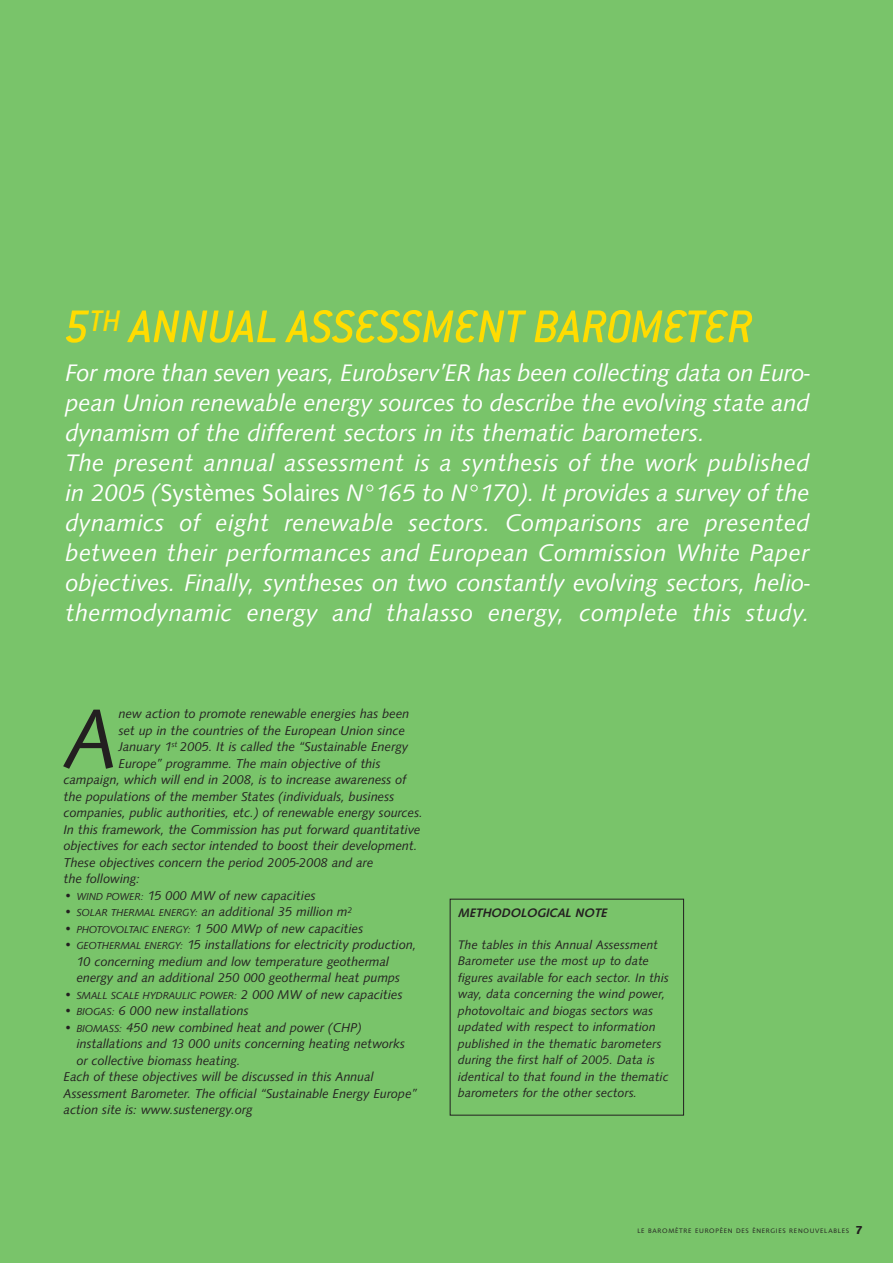
<style>
.page{position:relative;width:893px;height:1263px;background:#79c46a}
.page>*{position:absolute;margin:0;border:0;box-sizing:border-box;transform-origin:0 0}
.t1{font:italic 87.45px "Syntax";color:#231f20}
.t2{font:italic 500 50.25px "Conduit ITC";color:#ffdc01}
.t3{font:italic 24.75px/30px "Syntax";color:#fff}
.t4{font:italic 13.2px/16.5px "Syntax";color:#231f20}
.t5{font:italic 12.75px/16.5px "Syntax";letter-spacing:.005em;color:#231f20}
.t6{font:italic 700 12.75px "Syntax";color:#231f20}
.t7{font:italic 10.5px "Syntax";color:#231f20}
.t8{font:6.75px "Syntax";letter-spacing:.11em;color:#231f20}
.s1{font-style:normal}
.s2{font-size:10.5px}
.s3{font-size:13.2px}
.s4{font-family:"Syntax H";font-weight:800;font-size:12px}
</style>
<div class="page">
<div style="left:450px;top:899px;width:234px;height:216px;border:1px solid #231f20"></div>
<h2 class="t2" style="left:64px;top:309px;width:690px">5<sup>TH</sup> ANNUAL ASSESSMENT BAROMETER</h2>
<p class="t3" style="left:65px;top:359px;width:746px">For more than seven years, Eurobserv’ER has been collecting data on Euro&shy;pean Union renewable energy sources to describe the evolving state and dynamism of the different sectors in its thematic barometers.<br>The present annual assessment is a synthesis of the work published in 2005 (<span class="s1">Systèmes Solaires</span> N°165 to N°170). It provides a survey of the dynamics of eight renewable sectors. Comparisons are presented between their performances and European Commission White Paper objectives. Finally, syntheses on two constantly evolving sectors, helio&shy;thermodynamic energy and thalasso energy, complete this study.</p>
<h1 class="t1" style="left:65px;top:703px;width:53px">A</h1>
<p class="t4" style="left:119px;top:707px;width:292px">new action to promote renewable energies has been</p>
<p class="t4" style="left:119px;top:723px;width:288px">set up in the countries of the European Union since</p>
<p class="t4" style="left:119px;top:740px;width:291px">January 1<sup>st</sup> 2005. It is called the “Sustainable Energy</p>
<p class="t4" style="left:119px;top:756px;width:263px">Europe” programme. The main objective of this</p>
<p class="t4" style="left:64px;top:773px;width:344px">campaign, which will end in 2008, is to increase awareness of</p>
<p class="t4" style="left:64px;top:789px;width:332px">the populations of the member States (individuals, business</p>
<p class="t4" style="left:64px;top:806px;width:360px">companies, public authorities, etc.) of renewable energy sources.</p>
<p class="t4" style="left:64px;top:822px;width:358px">In this framework, the Commission has put forward quantitative</p>
<p class="t4" style="left:64px;top:839px;width:355px">objectives for each sector intended to boost their development.</p>
<p class="t4" style="left:64px;top:855px;width:311px">These objectives concern the period 2005-2008 and are</p>
<p class="t4" style="left:64px;top:872px;width:78px">the following:</p>
<p class="t4" style="left:64px;top:888px;width:253px">• <span class="s2">WIND POWER:</span> 15 000 MW of new capacities</p>
<p class="t4" style="left:64px;top:905px;width:290px">• <span class="s2">SOLAR THERMAL ENERGY:</span> an additional 35 million m<sup>2</sup></p>
<p class="t4" style="left:64px;top:921px;width:301px">• <span class="s2">PHOTOVOLTAIC ENERGY:</span> 1 500 MWp of new capacities</p>
<p class="t4" style="left:76px;top:938px;width:341px;text-indent:-13px">• <span class="s2">GEOTHERMAL ENERGY:</span> 15 installations for electricity production,<br>10 concerning medium and low temperature geothermal energy and an additional 250 000 geothermal heat pumps</p>
<p class="t7" style="left:64px;top:991px;width:340px"><span class="s3">•</span> SMALL SCALE HYDRAULIC POWER: <span class="s3">2 000 MW of new capacities</span></p>
<p class="t4" style="left:64px;top:1004px;width:186px">• <span class="s2">BIOGAS:</span> 6 000 new installations</p>
<p class="t4" style="left:64px;top:1020px;width:300px">• <span class="s2">BIOMASS:</span> 450 new combined heat and power (CHP)</p>
<p class="t4" style="left:76px;top:1037px;width:330px">installations and 13 000 units concerning heating networks</p>
<p class="t4" style="left:76px;top:1053px;width:166px">or collective biomass heating.</p>
<p class="t4" style="left:64px;top:1070px;width:311px">Each of these objectives will be discussed in this Annual</p>
<p class="t4" style="left:64px;top:1086px;width:355px">Assessment Barometer. The official “Sustainable Energy Europe”</p>
<p class="t4" style="left:64px;top:1103px;width:190px">action site is: www.sustenergy.org</p>
<p class="t6" style="left:458px;top:907px;width:153px">METHODOLOGICAL NOTE</p>
<p class="t5" style="left:458px;top:937px;width:212px">The tables in this Annual Assessment Barometer use the most up to date figures available for each sector. In this way, data concerning the wind power, photovoltaic and biogas sectors was updated with respect to information published in the thematic barometers during the first half of 2005. Data is identical to that found in the thematic barometers for the other sectors.</p>
<p class="t8" style="left:637px;top:1228px;width:227px">LE BAROMÈTRE EUROPÉEN DES ÉNERGIES RENOUVELABLES <span class="s4">7</span></p>
</div>
